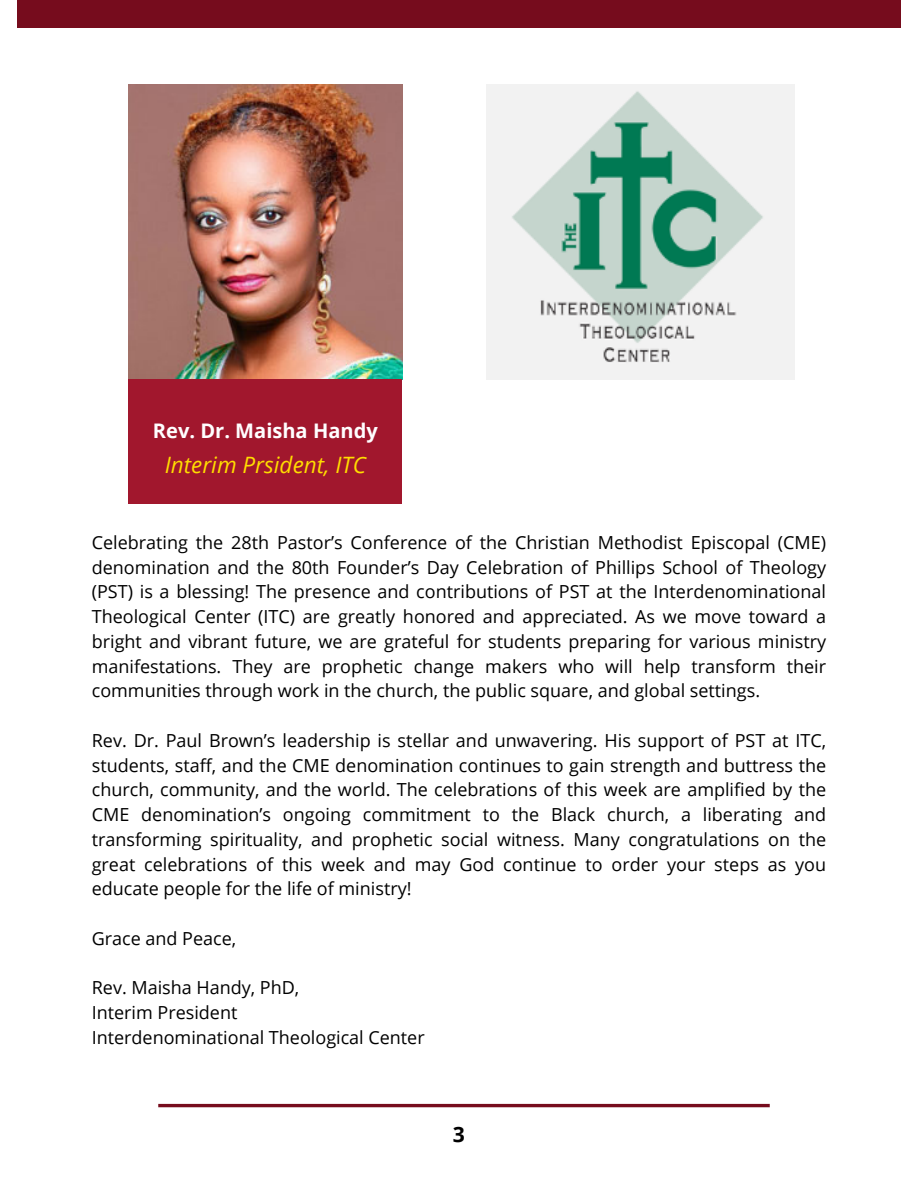
<style>
.page{position:relative;width:918px;height:1188px;background:#fff}
.page>*{position:absolute;margin:0;border:0;box-sizing:border-box;transform-origin:0 0}
.t1{font:italic 22.5px "Open Sans";color:#fd0}
.t2{font:700 21.15px "Open Sans";color:#000}
.t3{font:700 20.1px "Open Sans";color:#fffeff}
.t4{font:18px/24.8px "Open Sans";color:#000;text-align:justify}
</style>
<div class="page">
<div style="left:17px;top:0;width:884px;height:28px;background:#760c1d"></div>
<img style="left:129px;top:84px;width:273px;height:296px">
<img style="left:486px;top:84px;width:308px;height:296px">
<div style="left:129px;top:380px;width:273px;height:124px;background:#a1172d"></div>
<hr style="left:158px;top:1104px;width:612px;height:3px;background:#760c1d">
<p class="t3" style="left:153px;top:416px;width:226px">Rev. Dr. Maisha Handy</p>
<p class="t1" style="left:165px;top:449px;width:203px">Interim Prsident, ITC</p>
<p class="t4" style="left:92px;top:530px;width:736px">Celebrating the 28th Pastor’s Conference of the Christian Methodist Episcopal (CME) denomination and the 80th Founder’s Day Celebration of Phillips School of Theology (PST) is a blessing! The presence and contributions of PST at the Interdenominational Theological Center (ITC) are greatly honored and appreciated. As we move toward a bright and vibrant future, we are grateful for students preparing for various ministry manifestations. They are prophetic change makers who will help transform their communities through work in the church, the public square, and global settings.</p>
<p class="t4" style="left:92px;top:728px;width:736px">Rev. Dr. Paul Brown’s leadership is stellar and unwavering. His support of PST at ITC, students, staff, and the CME denomination continues to gain strength and buttress the church, community, and the world. The celebrations of this week are amplified by the CME denomination’s ongoing commitment to the Black church, a liberating and transforming spirituality, and prophetic social witness. Many congratulations on the great celebrations of this week and may God continue to order your steps as you educate people for the life of ministry!</p>
<p class="t4" style="left:92px;top:926px;width:146px">Grace and Peace,</p>
<p class="t4" style="left:92px;top:975px;width:209px">Rev. Maisha Handy, PhD,</p>
<p class="t4" style="left:92px;top:1000px;width:147px">Interim President</p>
<p class="t4" style="left:92px;top:1025px;width:334px">Interdenominational Theological Center</p>
<p class="t2" style="left:453px;top:1120px;width:14px">3</p>
</div>
